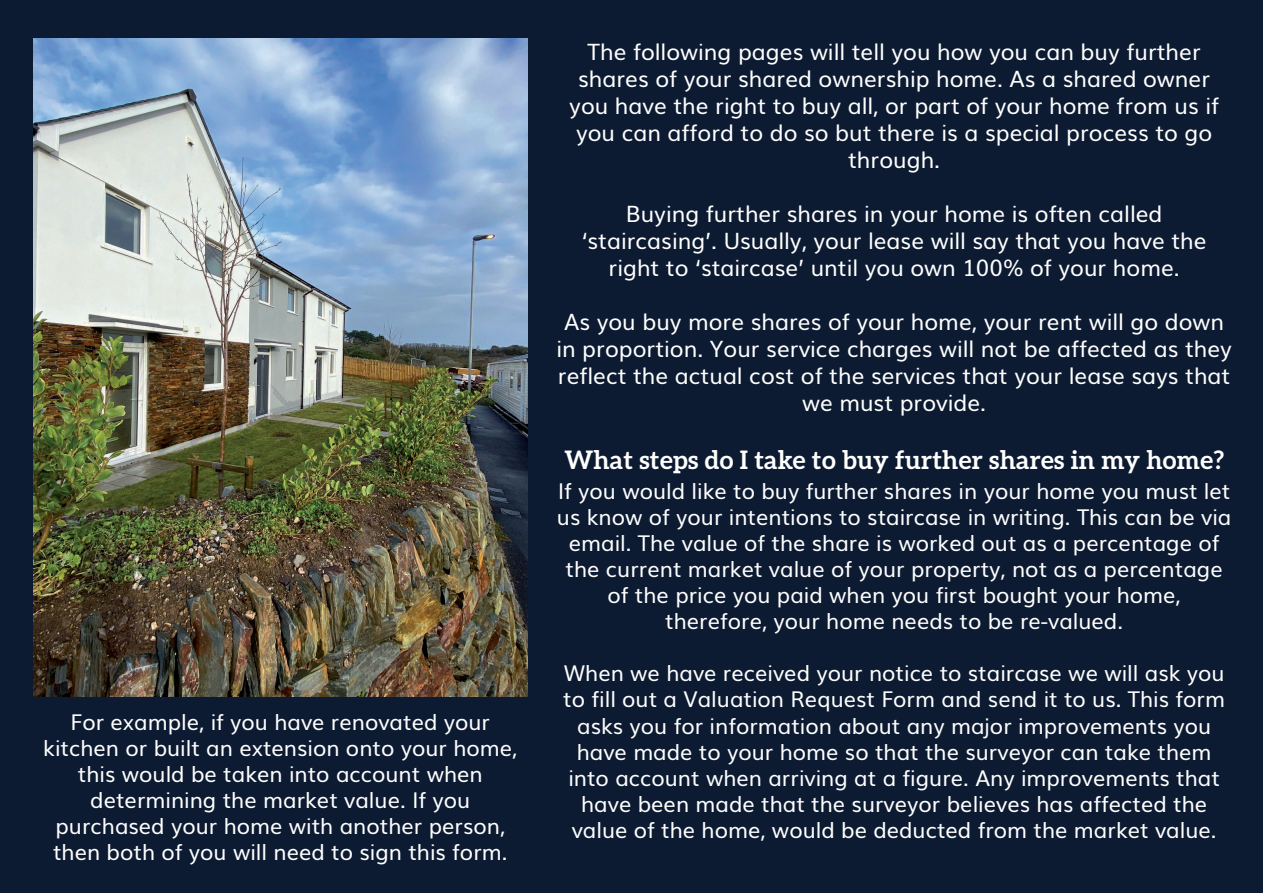
<style>
.page{position:relative;width:1263px;height:893px;background:#0d1b32}
.page>*{position:absolute;margin:0;border:0;box-sizing:border-box;transform-origin:0 0}
.t1{font:700 25.5px "Aleo";letter-spacing:.01em;color:#fff}
.t2{font:22.5px/27px "Muli";color:#fff;text-align:center}
.t3{font:21.75px/26.1px "Muli";color:#fff;text-align:center}
</style>
<div class="page">
<img style="left:34px;top:38px;width:493px;height:659px">
<p class="t3" style="left:43px;top:707px;width:476px">For example, if you have renovated your kitchen or built an extension onto your home, this would be taken into account when determining the market value. If you purchased your home with another person, then both of you will need to sign this form.</p>
<p class="t2" style="left:569px;top:37px;width:651px">The following pages will tell you how you can buy further shares of your shared ownership home. As a shared owner you have the right to buy all, or part of your home from us if you can afford to do so but there is a special process to go through.</p>
<p class="t2" style="left:582px;top:199px;width:626px">Buying further shares in your home is often called ‘staircasing’. Usually, your lease will say that you have the right to ‘staircase’ until you own 100% of your home.</p>
<p class="t2" style="left:556px;top:307px;width:677px">As you buy more shares of your home, your rent will go down in proportion. Your service charges will not be affected as they reflect the actual cost of the services that your lease says that we must provide.</p>
<p class="t1" style="left:564px;top:445px;width:661px">What steps do I take to buy further shares in my home?</p>
<p class="t3" style="left:557px;top:476px;width:676px">If you would like to buy further shares in your home you must let us know of your intentions to staircase in writing. This can be via email. The value of the share is worked out as a percentage of the current market value of your property, not as a percentage of the price you paid when you first bought your home, therefore, your home needs to be re-valued.</p>
<p class="t3" style="left:563px;top:659px;width:663px">When we have received your notice to staircase we will ask you to fill out a Valuation Request Form and send it to us. This form asks you for information about any major improvements you have made to your home so that the surveyor can take them into account when arriving at a figure. Any improvements that have been made that the surveyor believes has affected the value of the home, would be deducted from the market value.</p>
</div>
